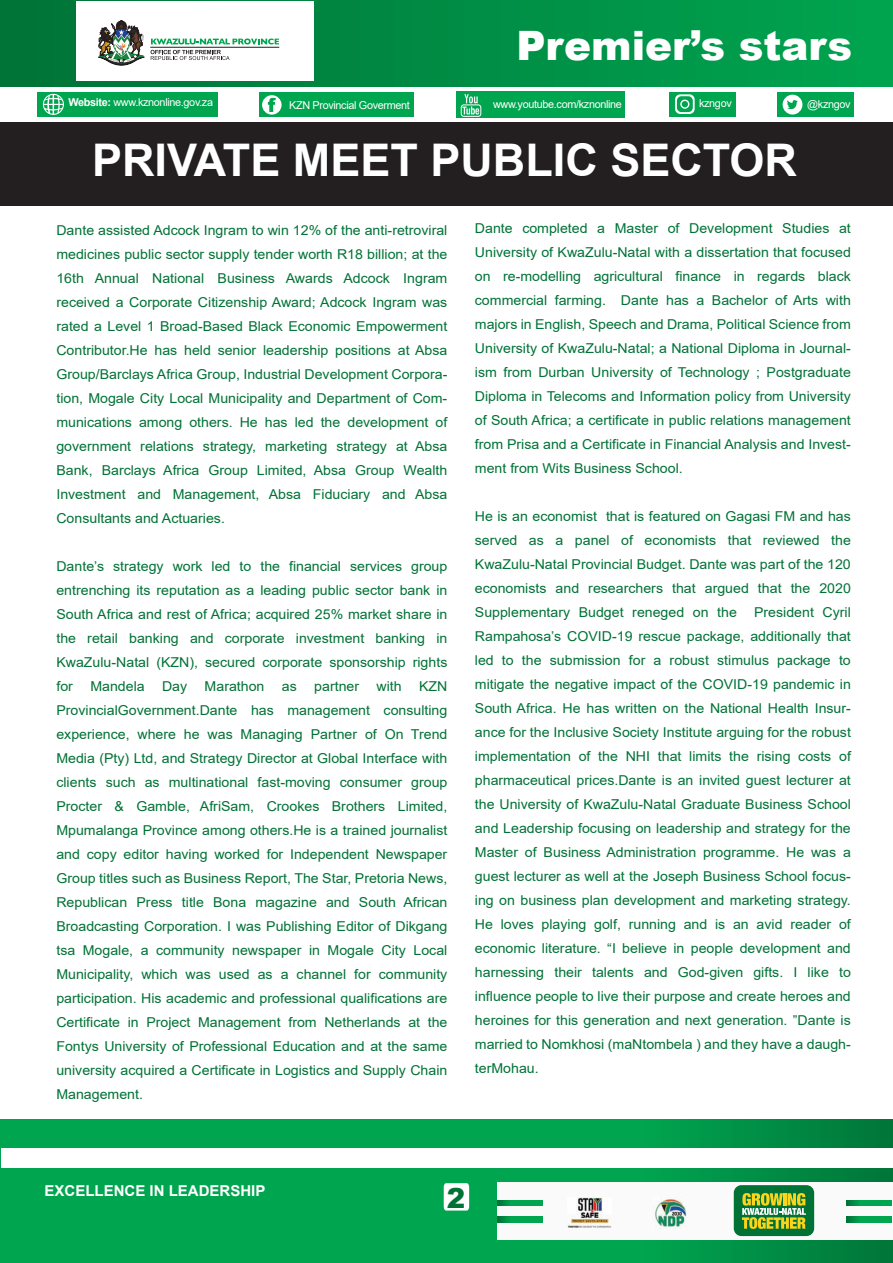
<style>
.page{position:relative;width:893px;height:1263px;background:#fff}
.page>*{position:absolute;margin:0;border:0;box-sizing:border-box;transform-origin:0 0}
.t1{font:700 45px "Arial";color:#fff}
.t2{font:900 40.5px "Arial";color:#fff}
.t3{font:900 27.6px "Arial";color:#007236}
.t4{font:700 15px "Arial";color:#fff}
.t5{font:13.65px/24px "Arial";color:#007236;text-align:justify;scale:1.04 1}
.t6{font:10.8px "Arial";letter-spacing:-.03em;color:#fff}
.s1{font-weight:700}
</style>
<div class="page">
<div style="left:0;top:0;width:893px;height:86px;background:linear-gradient(to right,#007237,#00a550)"></div>
<div style="left:76px;top:1px;width:238px;height:80px;background:#fff"></div>
<svg style="left:98px;top:21px;width:46px;height:45px"></svg>
<hr style="left:150px;top:47px;width:129px;height:1px;background:#231f20">
<svg style="left:151px;top:39px;width:128px;height:5px"></svg>
<svg style="left:151px;top:50px;width:79px;height:10px"></svg>
<svg style="left:0;top:1119px;width:893px;height:144px;background:#01a04d"></svg>
<div style="left:2px;top:1148px;width:891px;height:20px;background:#fff"></div>
<svg style="left:444px;top:1183px;width:25px;height:27px"></svg>
<div style="left:0;top:123px;width:893px;height:83px;background:#231f20"></div>
<div style="left:497px;top:1182px;width:396px;height:57px;background:#fafafa"></div>
<svg style="left:847px;top:1217px;width:44px;height:5px"></svg>
<svg style="left:847px;top:1200px;width:44px;height:5px"></svg>
<svg style="left:498px;top:1217px;width:44px;height:5px"></svg>
<svg style="left:498px;top:1200px;width:44px;height:5px"></svg>
<img style="left:568px;top:1197px;width:43px;height:31px">
<img style="left:655px;top:1197px;width:32px;height:31px">
<div style="left:734px;top:1185px;width:80px;height:51px;background:#007236;border-radius:8px"></div>
<svg style="left:742px;top:1193px;width:64px;height:36px"></svg>
<div style="left:37px;top:93px;width:181px;height:24px;background:#00a54f"></div>
<svg style="left:43px;top:94px;width:21px;height:21px"></svg>
<div style="left:457px;top:91px;width:168px;height:27px;background:#00a54f"></div>
<div style="left:461px;top:104px;width:20px;height:13px;border:1px solid #fff;border-radius:3px"></div>
<svg style="left:462px;top:94px;width:17px;height:21px"></svg>
<div style="left:259px;top:93px;width:154px;height:24px;background:#00a54f"></div>
<svg style="left:262px;top:95px;width:20px;height:20px"></svg>
<svg style="left:268px;top:98px;width:8px;height:14px"></svg>
<div style="left:669px;top:92px;width:66px;height:25px;background:#00a54f"></div>
<svg style="left:675px;top:94px;width:20px;height:20px"></svg>
<div style="left:777px;top:93px;width:77px;height:24px;background:#00a54f"></div>
<div style="left:783px;top:95px;width:19px;height:20px;background:#fff;border-radius:50%"></div>
<svg style="left:782px;top:99px;width:16px;height:15px"></svg>
<h2 class="t2" style="left:516px;top:16px;width:337px">Premier’s stars</h2>
<p class="t6" style="left:68px;top:95px;width:146px"><span class="s1">Website:</span> www.kznonline.gov.za</p>
<p class="t6" style="left:289px;top:98px;width:122px">KZN Provincial Goverment</p>
<p class="t6" style="left:493px;top:96px;width:130px">www.youtube.com/kznonline</p>
<p class="t6" style="left:699px;top:96px;width:34px">kzngov</p>
<p class="t6" style="left:802px;top:98px;width:45px">@kzngov</p>
<p class="t6" style="left:807px;top:96px;width:45px">@kzngov</p>
<h1 class="t1" style="left:92px;top:128px;width:707px">PRIVATE MEET PUBLIC SECTOR</h1>
<p class="t5" style="left:56px;top:218px;width:377px">Dante assisted Adcock Ingram to win 12% of the anti-retroviral medicines public sector supply tender worth R18 billion; at the 16th Annual National Business Awards Adcock Ingram received a Corporate Citizenship Award; Adcock Ingram was rated a Level 1 Broad-Based Black Economic Empowerment Contributor.He has held senior leadership positions at Absa Group/Barclays Africa Group, Industrial Development Corpora&shy;tion, Mogale City Local Municipality and Department of Com&shy;munications among others. He has led the development of government relations strategy, marketing strategy at Absa Bank, Barclays Africa Group Limited, Absa Group Wealth Investment and Management, Absa Fiduciary and Absa Consultants and Actuaries.</p>
<p class="t5" style="left:56px;top:554px;width:377px">Dante’s strategy work led to the financial services group entrenching its reputation as a leading public sector bank in South Africa and rest of Africa; acquired 25% market share in the retail banking and corporate investment banking in KwaZulu-Natal (KZN), secured corporate sponsorship rights for</p>
<p class="t5" style="left:56px;top:674px;width:377px;text-indent:363px">KZN ProvincialGovernment.Dante has management consulting experience, where he was Managing Partner of On Trend Media (Pty) Ltd, and Strategy Director at Global Interface with clients such as multinational fast-moving consumer group Procter &amp; Gamble, AfriSam, Crookes Brothers Limited, Mpumalanga Province among others.He is a trained journalist and copy editor having worked for Independent Newspaper Group titles such as Business Report, The Star, Pretoria News, Republican Press title Bona magazine and South African Broadcasting Corporation. I was Publishing Editor of Dikgang tsa Mogale, a community newspaper in Mogale City Local Municipality, which was used as a channel for community participation. His academic and professional qualifications are Certificate in Project Management from Netherlands at the Fontys University of Professional Education and at the same university acquired a Certificate in Logistics and Supply Chain Management.</p>
<p class="t5" style="left:90px;top:674px;width:54px">Mandela</p>
<p class="t5" style="left:162px;top:674px;width:26px">Day</p>
<p class="t5" style="left:205px;top:674px;width:59px">Marathon</p>
<p class="t5" style="left:282px;top:674px;width:16px">as</p>
<p class="t5" style="left:314px;top:674px;width:45px">partner</p>
<p class="t5" style="left:377px;top:674px;width:26px">with</p>
<p class="t5" style="left:475px;top:216px;width:363px">Dante completed a Master of Development Studies at University of KwaZulu-Natal with a dissertation that focused on re-modelling agricultural finance in regards black commercial farming. Dante has a Bachelor of Arts with majors in English, Speech and Drama, Political Science from University of KwaZulu-Natal; a National Diploma in Journal&shy;ism from Durban University of Technology ; Postgraduate Diploma in Telecoms and Information policy from University of South Africa; a certificate in public relations management from Prisa and a Certificate in Financial Analysis and Invest&shy;ment from Wits Business School.</p>
<p class="t5" style="left:475px;top:504px;width:363px">He is an economist that is featured on Gagasi FM and has served as a panel of economists that reviewed the KwaZulu-Natal Provincial Budget. Dante was part of the 120 economists and researchers that argued that the 2020<br>Supplementary Budget reneged on the</p>
<p class="t5" style="left:475px;top:600px;width:363px;text-indent:279px">President Cyril Rampahosa’s COVID-19 rescue package, additionally that led to the submission for a robust stimulus package to mitigate the negative impact of the COVID-19 pandemic in South Africa. He has written on the National Health Insur&shy;ance for the Inclusive Society Institute arguing for the robust implementation of the NHI that limits the rising costs of pharmaceutical prices.Dante is an invited guest lecturer at the University of KwaZulu-Natal Graduate Business School and Leadership focusing on leadership and strategy for the Master of Business Administration programme. He was a guest lecturer as well at the Joseph Business School focus&shy;ing on business plan development and marketing strategy.<br>He loves playing golf, running and is an avid reader of economic literature. “I believe in people development and harnessing their talents and God-given gifts. I like to influence people to live their purpose and create heroes and heroines for this generation and next generation. ”Dante is married to Nomkhosi (maNtombela ) and they have a daugh&shy;terMohau.</p>
<p class="t4" style="left:45px;top:1180px;width:222px">EXCELLENCE IN LEADERSHIP</p>
<h3 class="t3" style="left:447px;top:1178px;width:20px">2</h3>
</div>
